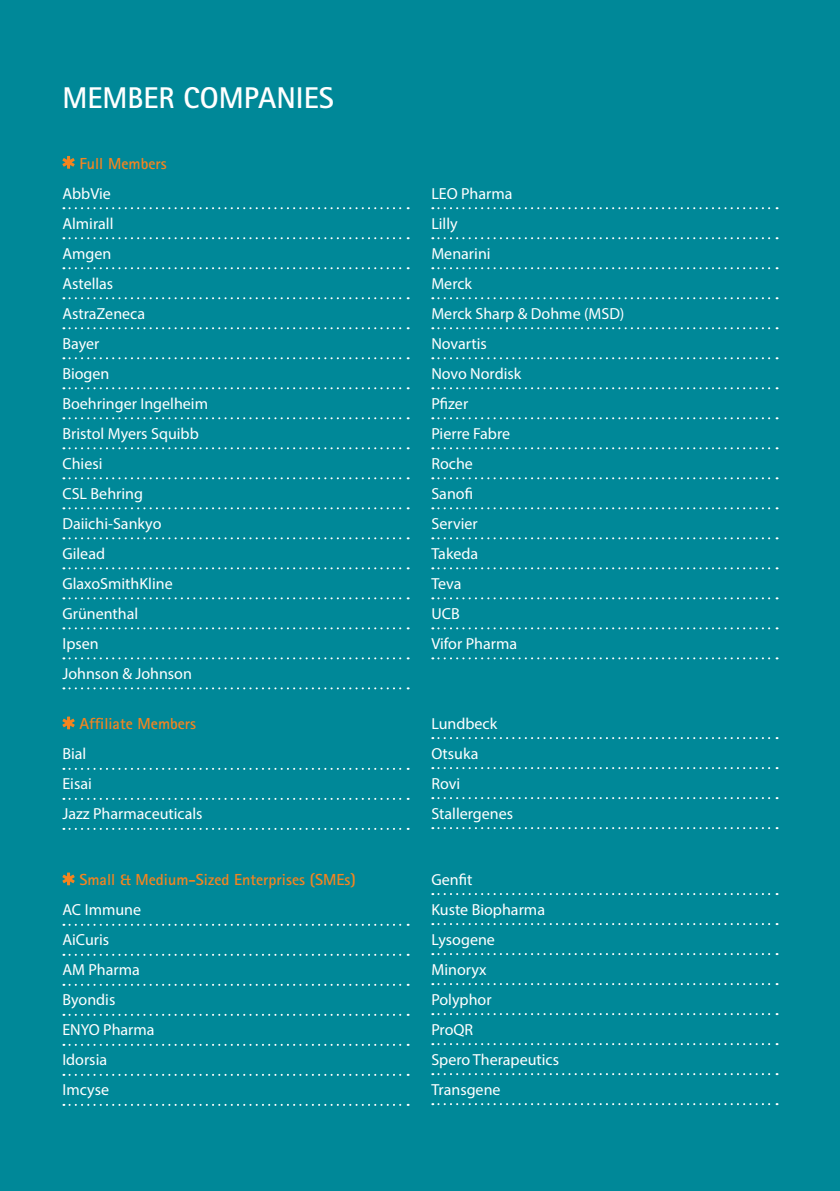
<style>
.page{position:relative;width:840px;height:1191px;background:#fff}
.page>*{position:absolute;margin:0;border:0;box-sizing:border-box;transform-origin:0 0}
.titre_chapitre{font:700 30px "Rotis Sans Serif Std";color:#fff}
.colonne_gauche{font:16px "Myriad Pro";color:#fff}
.colonne_gauche-2{font:700 16px "Rotis Sans Serif Std";color:#f5841f}
.body{font:700 16px "Rotis Sans Serif Std";color:#f5841f}
</style>
<div class="page">
<div style="left:0;top:0;width:839px;height:1191px;background:#008898"></div>
<svg style="left:62px;top:156px;width:13px;height:13px"></svg>
<svg style="left:63px;top:207px;width:345px;height:2px"></svg>
<svg style="left:63px;top:237px;width:345px;height:2px"></svg>
<svg style="left:63px;top:267px;width:345px;height:2px"></svg>
<svg style="left:63px;top:297px;width:345px;height:2px"></svg>
<svg style="left:63px;top:327px;width:345px;height:2px"></svg>
<svg style="left:63px;top:357px;width:345px;height:2px"></svg>
<svg style="left:63px;top:387px;width:345px;height:2px"></svg>
<svg style="left:63px;top:417px;width:345px;height:2px"></svg>
<svg style="left:63px;top:447px;width:345px;height:2px"></svg>
<svg style="left:63px;top:477px;width:345px;height:2px"></svg>
<svg style="left:63px;top:507px;width:345px;height:2px"></svg>
<svg style="left:63px;top:537px;width:345px;height:2px"></svg>
<svg style="left:63px;top:567px;width:345px;height:2px"></svg>
<svg style="left:63px;top:597px;width:345px;height:2px"></svg>
<svg style="left:63px;top:627px;width:345px;height:2px"></svg>
<svg style="left:63px;top:657px;width:345px;height:2px"></svg>
<svg style="left:63px;top:687px;width:345px;height:2px"></svg>
<svg style="left:432px;top:207px;width:345px;height:2px"></svg>
<svg style="left:432px;top:237px;width:345px;height:2px"></svg>
<svg style="left:432px;top:267px;width:345px;height:2px"></svg>
<svg style="left:432px;top:297px;width:345px;height:2px"></svg>
<svg style="left:432px;top:327px;width:345px;height:2px"></svg>
<svg style="left:432px;top:357px;width:345px;height:2px"></svg>
<svg style="left:432px;top:387px;width:345px;height:2px"></svg>
<svg style="left:432px;top:417px;width:345px;height:2px"></svg>
<svg style="left:432px;top:447px;width:345px;height:2px"></svg>
<svg style="left:432px;top:477px;width:345px;height:2px"></svg>
<svg style="left:432px;top:507px;width:345px;height:2px"></svg>
<svg style="left:432px;top:537px;width:345px;height:2px"></svg>
<svg style="left:432px;top:567px;width:345px;height:2px"></svg>
<svg style="left:432px;top:597px;width:345px;height:2px"></svg>
<svg style="left:432px;top:627px;width:345px;height:2px"></svg>
<svg style="left:432px;top:657px;width:345px;height:2px"></svg>
<svg style="left:63px;top:768px;width:345px;height:2px"></svg>
<svg style="left:63px;top:798px;width:345px;height:2px"></svg>
<svg style="left:63px;top:828px;width:345px;height:2px"></svg>
<svg style="left:62px;top:716px;width:13px;height:13px"></svg>
<svg style="left:432px;top:737px;width:345px;height:2px"></svg>
<svg style="left:432px;top:767px;width:345px;height:2px"></svg>
<svg style="left:432px;top:797px;width:345px;height:2px"></svg>
<svg style="left:432px;top:827px;width:345px;height:2px"></svg>
<svg style="left:63px;top:923px;width:345px;height:2px"></svg>
<svg style="left:63px;top:953px;width:345px;height:2px"></svg>
<svg style="left:63px;top:983px;width:345px;height:2px"></svg>
<svg style="left:63px;top:1013px;width:345px;height:2px"></svg>
<svg style="left:63px;top:1043px;width:345px;height:2px"></svg>
<svg style="left:63px;top:1073px;width:345px;height:2px"></svg>
<svg style="left:63px;top:1103px;width:345px;height:2px"></svg>
<svg style="left:62px;top:872px;width:13px;height:13px"></svg>
<svg style="left:432px;top:893px;width:345px;height:2px"></svg>
<svg style="left:432px;top:923px;width:345px;height:2px"></svg>
<svg style="left:432px;top:953px;width:345px;height:2px"></svg>
<svg style="left:432px;top:983px;width:345px;height:2px"></svg>
<svg style="left:432px;top:1013px;width:345px;height:2px"></svg>
<svg style="left:432px;top:1043px;width:345px;height:2px"></svg>
<svg style="left:432px;top:1073px;width:345px;height:2px"></svg>
<svg style="left:432px;top:1103px;width:345px;height:2px"></svg>
<p class="titre_chapitre" style="left:62px;top:79px;width:273px">MEMBER COMPANIES</p>
<p class="body" style="left:79px;top:153px;width:89px">Full Members</p>
<p class="colonne_gauche" style="left:62px;top:183px;width:50px">AbbVie</p>
<p class="colonne_gauche" style="left:62px;top:213px;width:53px">Almirall</p>
<p class="colonne_gauche" style="left:62px;top:243px;width:50px">Amgen</p>
<p class="colonne_gauche" style="left:62px;top:273px;width:52px">Astellas</p>
<p class="colonne_gauche" style="left:62px;top:303px;width:84px">AstraZeneca</p>
<p class="colonne_gauche" style="left:62px;top:333px;width:38px">Bayer</p>
<p class="colonne_gauche" style="left:62px;top:363px;width:49px">Biogen</p>
<p class="colonne_gauche" style="left:62px;top:393px;width:147px">Boehringer Ingelheim</p>
<p class="colonne_gauche" style="left:62px;top:423px;width:138px">Bristol Myers Squibb</p>
<p class="colonne_gauche" style="left:62px;top:453px;width:41px">Chiesi</p>
<p class="colonne_gauche" style="left:62px;top:483px;width:82px">CSL Behring</p>
<p class="colonne_gauche" style="left:62px;top:513px;width:100px">Daiichi-Sankyo</p>
<p class="colonne_gauche" style="left:62px;top:543px;width:44px">Gilead</p>
<p class="colonne_gauche" style="left:62px;top:573px;width:112px">GlaxoSmithKline</p>
<p class="colonne_gauche" style="left:62px;top:603px;width:77px">Grünenthal</p>
<p class="colonne_gauche" style="left:62px;top:633px;width:38px">Ipsen</p>
<p class="colonne_gauche" style="left:62px;top:663px;width:131px">Johnson &amp; Johnson</p>
<p class="colonne_gauche-2" style="left:79px;top:714px;width:118px">Affiliate Members</p>
<p class="colonne_gauche" style="left:62px;top:744px;width:25px">Bial</p>
<p class="colonne_gauche" style="left:62px;top:774px;width:31px">Eisai</p>
<p class="colonne_gauche" style="left:62px;top:804px;width:142px">Jazz Pharmaceuticals</p>
<p class="colonne_gauche-2" style="left:79px;top:869px;width:278px">Small &amp; Medium-Sized Enterprises (SMEs)</p>
<p class="colonne_gauche" style="left:62px;top:900px;width:80px">AC Immune</p>
<p class="colonne_gauche" style="left:62px;top:930px;width:48px">AiCuris</p>
<p class="colonne_gauche" style="left:62px;top:960px;width:79px">AM Pharma</p>
<p class="colonne_gauche" style="left:62px;top:990px;width:54px">Byondis</p>
<p class="colonne_gauche" style="left:62px;top:1020px;width:94px">ENYO Pharma</p>
<p class="colonne_gauche" style="left:62px;top:1050px;width:46px">Idorsia</p>
<p class="colonne_gauche" style="left:62px;top:1080px;width:48px">Imcyse</p>
<p class="colonne_gauche" style="left:431px;top:183px;width:83px">LEO Pharma</p>
<p class="colonne_gauche" style="left:431px;top:213px;width:28px">Lilly</p>
<p class="colonne_gauche" style="left:431px;top:243px;width:61px">Menarini</p>
<p class="colonne_gauche" style="left:431px;top:273px;width:42px">Merck</p>
<p class="colonne_gauche" style="left:431px;top:303px;width:194px">Merck Sharp &amp; Dohme (MSD)</p>
<p class="colonne_gauche" style="left:431px;top:333px;width:57px">Novartis</p>
<p class="colonne_gauche" style="left:431px;top:363px;width:91px">Novo Nordisk</p>
<p class="colonne_gauche" style="left:431px;top:393px;width:38px">Pfizer</p>
<p class="colonne_gauche" style="left:431px;top:423px;width:80px">Pierre Fabre</p>
<p class="colonne_gauche" style="left:431px;top:453px;width:43px">Roche</p>
<p class="colonne_gauche" style="left:431px;top:483px;width:43px">Sanofi</p>
<p class="colonne_gauche" style="left:431px;top:513px;width:48px">Servier</p>
<p class="colonne_gauche" style="left:431px;top:543px;width:48px">Takeda</p>
<p class="colonne_gauche" style="left:431px;top:573px;width:32px">Teva</p>
<p class="colonne_gauche" style="left:431px;top:603px;width:30px">UCB</p>
<p class="colonne_gauche" style="left:431px;top:633px;width:87px">Vifor Pharma</p>
<p class="colonne_gauche" style="left:431px;top:713px;width:67px">Lundbeck</p>
<p class="colonne_gauche" style="left:431px;top:743px;width:49px">Otsuka</p>
<p class="colonne_gauche" style="left:431px;top:773px;width:30px">Rovi</p>
<p class="colonne_gauche" style="left:431px;top:803px;width:83px">Stallergenes</p>
<p class="colonne_gauche" style="left:431px;top:869px;width:42px">Genfit</p>
<p class="colonne_gauche" style="left:431px;top:899px;width:115px">Kuste Biopharma</p>
<p class="colonne_gauche" style="left:431px;top:929px;width:65px">Lysogene</p>
<p class="colonne_gauche" style="left:431px;top:959px;width:57px">Minoryx</p>
<p class="colonne_gauche" style="left:431px;top:989px;width:62px">Polyphor</p>
<p class="colonne_gauche" style="left:431px;top:1019px;width:43px">ProQR</p>
<p class="colonne_gauche" style="left:431px;top:1049px;width:129px">Spero Therapeutics</p>
<p class="colonne_gauche" style="left:431px;top:1079px;width:71px">Transgene</p>
</div>
